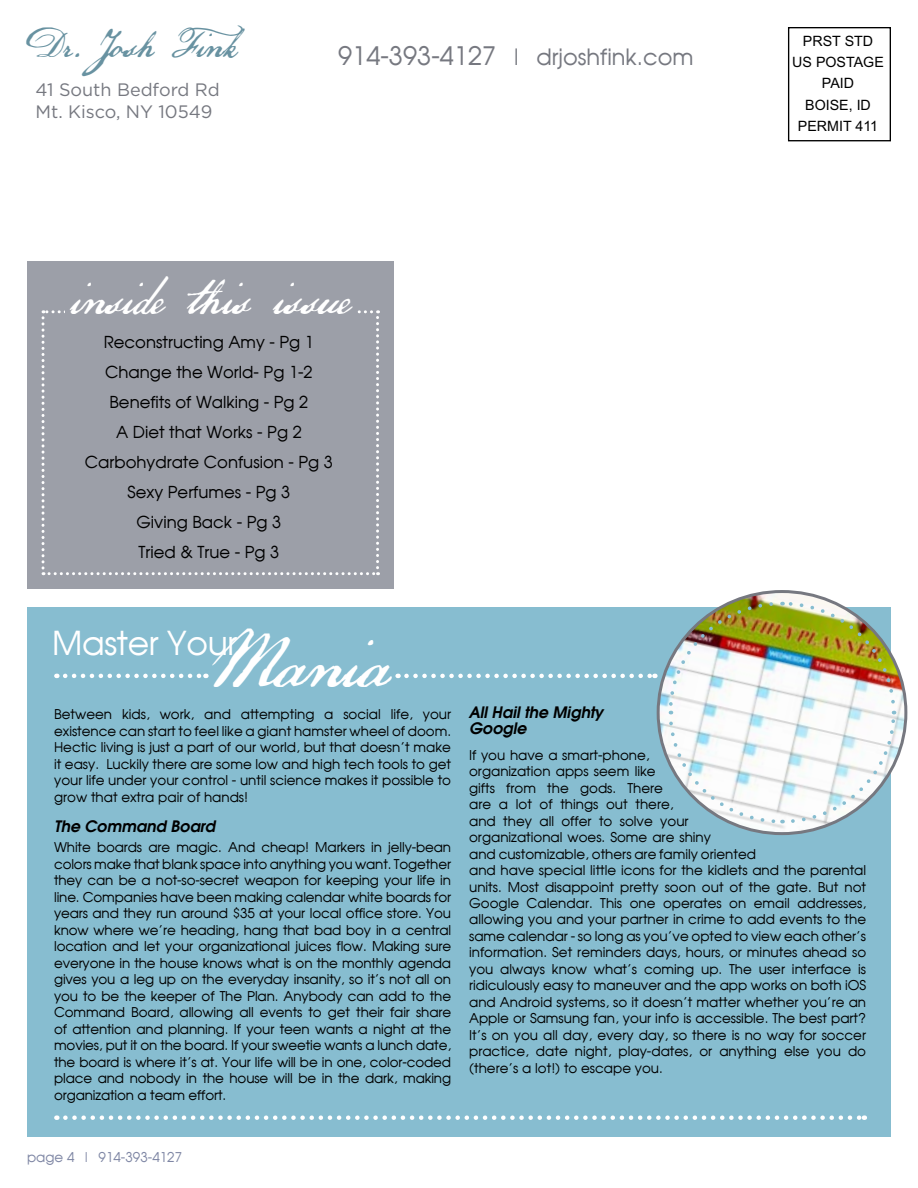
<style>
.page{position:relative;width:918px;height:1188px;background:#fff}
.page>*{position:absolute;margin:0;border:0;box-sizing:border-box;transform-origin:0 0}
.t1{font:45px "US Declaration";color:#fff}
.t2{font:33px "Moderne";letter-spacing:-.01em;color:#fff}
.t3{font:30px "US Declaration";color:#fff}
.t4{font:22.5px "Moderne";color:#767880}
.t5{font:22.5px "US Declaration";color:#6892a1}
.t6{font:18px/21.6px "Gotham";color:#767880}
.t7{font:16.5px/30px "Moderne";color:#000;text-align:center}
.t8{font:italic 16.5px/16.5px "Moderne Demi";color:#000}
.t9{font:14.25px/21.3px "Arial";color:#000;text-align:center}
.t10{font:13.5px/16.5px "Moderne";color:#000;text-align:justify}
.t11{font:13.5px "Moderne";color:#7e86a4}
.s1{font-size:25.5px}
</style>
<div class="page">
<div style="left:788px;top:27px;width:103px;height:114px;border:1px solid #000"></div>
<div style="left:28px;top:261px;width:366px;height:327px;background:#9c9fa8"></div>
<div style="left:28px;top:607px;width:863px;height:529px;background:#87bdd0"></div>
<svg style="left:42px;top:310px;width:337px;height:265px"></svg>
<div style="left:65px;top:300px;width:290px;height:34px;background:#9c9fa8"></div>
<img style="left:658px;top:592px;width:248px;height:242px">
<img style="left:667px;top:600px;width:230px;height:225px">
<svg style="left:65px;top:1115px;width:800px;height:5px"></svg>
<svg style="left:406px;top:674px;width:249px;height:4px"></svg>
<svg style="left:65px;top:674px;width:141px;height:4px"></svg>
<h3 class="t5" style="left:27px;top:37px;width:217px">Dr. Josh Fink</h3>
<h3 class="t6" style="left:36px;top:79px;width:186px">41 South Bedford Rd<br>Mt. Kisco, NY 10549</h3>
<h3 class="t4" style="left:338px;top:43px;width:357px"><span class="s1">914-393-4127</span> | drjoshfink.com</h3>
<h3 class="t3" style="left:71px;top:286px;width:281px">inside this issue</h3>
<p class="t7" style="left:85px;top:327px;width:250px">Reconstructing Amy - Pg 1<br>Change the World- Pg 1-2<br>Benefits of Walking - Pg 2<br>A Diet that Works - Pg 2<br>Carbohydrate Confusion - Pg 3<br>Sexy Perfumes - Pg 3<br>Giving Back - Pg 3<br>Tried &amp; True - Pg 3</p>
<p class="t9" style="left:792px;top:30px;width:93px">PRST STD<br>US POSTAGE<br>PAID<br>BOISE, ID<br>PERMIT 411</p>
<h1 class="t1" style="left:212px;top:645px;width:180px">Mania</h1>
<p class="t10" style="left:54px;top:706px;width:399px">Between kids, work, and attempting a social life, your existence can start to feel like a giant hamster wheel of doom.<br>Hectic living is just a part of our world, but that doesn’t make it easy. Luckily there are some low and high tech tools to get your life under your control - until science makes it possible to grow that extra pair of hands!</p>
<p class="t8" style="left:54px;top:817px;width:163px">The Command Board</p>
<p class="t10" style="left:54px;top:839px;width:399px">White boards are magic. And cheap! Markers in jelly-bean colors make that blank space into anything you want. Together they can be a not-so-secret weapon for keeping your life in line. Companies have been making calendar white boards for years and they run around $35 at your local office store. You know where we’re heading, hang that bad boy in a central location and let your organizational juices flow. Making sure everyone in the house knows what is on the monthly agenda gives you a leg up on the everyday insanity, so it’s not all on you to be the keeper of The Plan. Anybody can add to the Command Board, allowing all events to get their fair share of attention and planning. If your teen wants a night at the movies, put it on the board. If your sweetie wants a lunch date, the board is where it’s at. Your life will be in one, color-coded place and nobody in the house will be in the dark, making organization a team effort.</p>
<h2 class="t2" style="left:52px;top:622px;width:187px">Master Your</h2>
<p class="t8" style="left:469px;top:704px;width:135px">All Hail the Mighty<br>Google</p>
<p class="t10" style="left:469px;top:746px;width:399px;text-align:left">If you have a smart-phone,<br>organization apps seem like<br>gifts from the gods. There<br>are a lot of things out there,<br>and they all offer to solve your<br>organizational woes. Some are shiny<br>and customizable, others are family oriented<br>and have special little icons for the kidlets and the parental units. Most disappoint pretty soon out of the gate. But not Google Calendar. This one operates on email addresses, allowing you and your partner in crime to add events to the same calendar - so long as you’ve opted to view each other’s information. Set reminders days, hours, or minutes ahead so you always know what’s coming up. The user interface is ridiculously easy to maneuver and the app works on both iOS and Android systems, so it doesn’t matter whether you’re an Apple or Samsung fan, your info is accessible. The best part?<br>It’s on you all day, every day, so there is no way for soccer practice, date night, play-dates, or anything else you do (there’s a lot!) to escape you.</p>
<p class="t11" style="left:27px;top:1149px;width:157px">page 4 | 914-393-4127</p>
</div>
